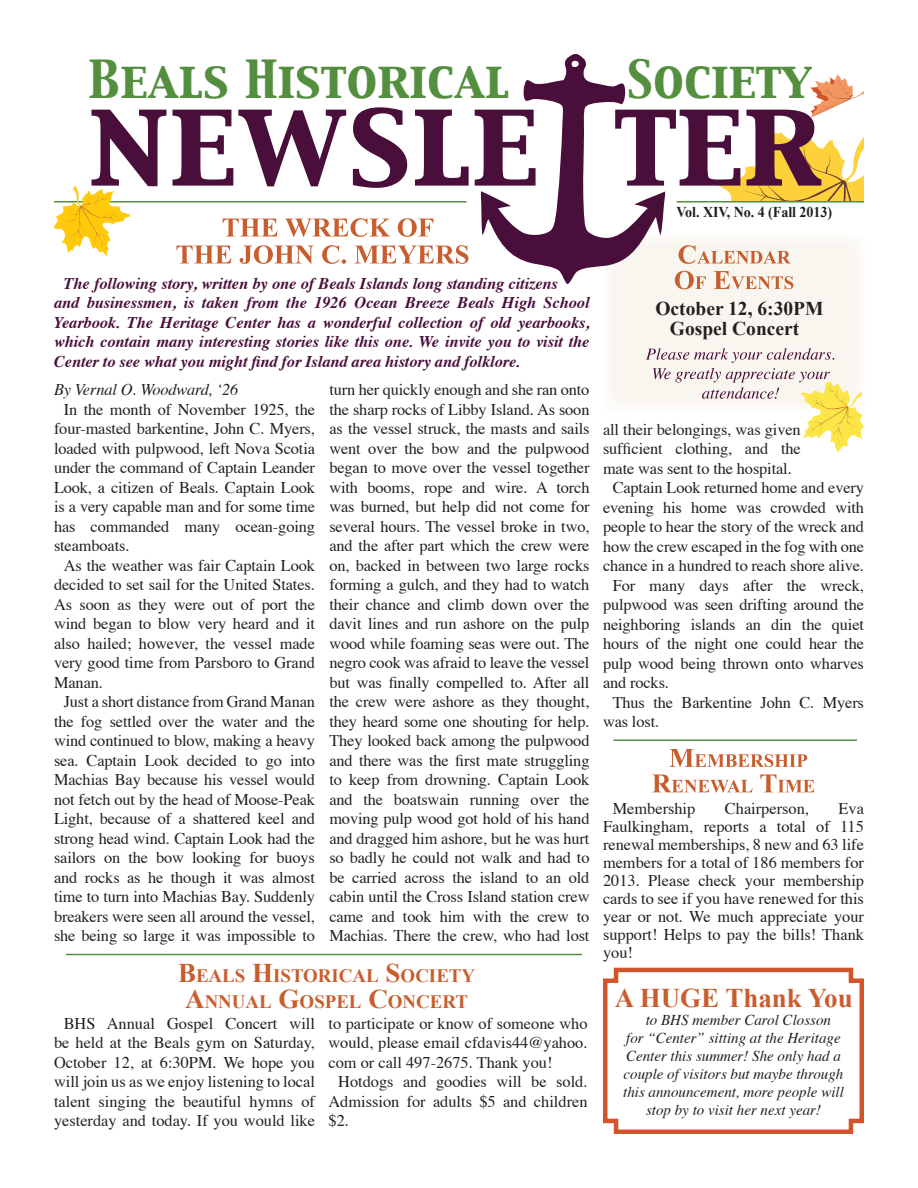
<style>
.page{position:relative;width:918px;height:1188px;background:#fff}
.page>*{position:absolute;margin:0;border:0;box-sizing:border-box;transform-origin:0 0}
.t1{font:46.5px "Capitals";color:#548e3f}
.t2{font:700 27px "Times New Roman";color:#c85d2e}
.t3{font:700 19.5px/19.5px "Times New Roman";color:#231f20;text-align:center}
.t4{font:700 18.9px/25.5px "Times New Roman";color:#c85d2e;text-align:center}
.t5{font:16.35px/19.5px "Times";letter-spacing:-.01em;color:#231f20;text-align:justify}
.t6{font:italic 700 16.35px/19.5px "Times";letter-spacing:-.005em;color:#490e3a}
.t7{font:italic 16.35px "Times";letter-spacing:-.01em;color:#231f20}
.t8{font:italic 15px "Times";color:#231f20}
.t9{font:700 15px "Times New Roman";letter-spacing:-.005em;color:#231f20;scale:.94 1}
.s1{font-size:27px}
</style>
<div class="page">
<svg style="left:723px;top:136px;width:141px;height:65px"></svg>
<svg style="left:603px;top:967px;width:261px;height:167px"></svg>
<svg style="left:481px;top:54px;width:184px;height:230px"></svg>
<svg style="left:92px;top:107px;width:729px;height:81px"></svg>
<hr style="left:54px;top:201px;width:412px;height:1px;background:#548e3f">
<hr style="left:676px;top:201px;width:188px;height:1px;background:#548e3f">
<svg style="left:675px;top:271px;width:118px;height:18px"></svg>
<svg style="left:679px;top:245px;width:112px;height:19px"></svg>
<hr style="left:66px;top:954px;width:516px;height:1px;background:#548e3f">
<svg style="left:177px;top:245px;width:291px;height:19px"></svg>
<svg style="left:223px;top:218px;width:210px;height:19px"></svg>
<svg style="left:810px;top:74px;width:54px;height:43px"></svg>
<svg style="left:54px;top:185px;width:77px;height:71px"></svg>
<svg style="left:652px;top:774px;width:162px;height:19px"></svg>
<svg style="left:669px;top:749px;width:138px;height:18px"></svg>
<hr style="left:613px;top:740px;width:244px;height:1px;background:#548e3f">
<svg style="left:646px;top:348px;width:218px;height:105px"></svg>
<h1 class="t1" style="left:88px;top:47px;width:423px">Beals Historical</h1>
<h1 class="t1" style="left:627px;top:47px;width:187px">Society</h1>
<p class="t9" style="left:676px;top:203px;width:167px">Vol. XIV, No. 4 (Fall 2013)</p>
<p class="t6" style="left:54px;top:272px;width:537px;text-indent:10px">The following story, written by one of Beals Islands long standing citizens<br>and businessmen, is taken from the 1926 Ocean Breeze Beals High School Yearbook. The Heritage Center has a wonderful collection of old yearbooks, which contain many interesting stories like this one. We invite you to visit the Center to see what you might find for Island area history and folklore.</p>
<p class="t7" style="left:54px;top:375px;width:186px">By Vernal O. Woodward, ‘26</p>
<p class="t5" style="left:64px;top:398px;width:253px">In the month of November 1925, the</p>
<p class="t5" style="left:54px;top:417px;width:262px">four-masted barkentine, John C. Myers,</p>
<p class="t5" style="left:54px;top:437px;width:263px">loaded with pulpwood, left Nova Scotia</p>
<p class="t5" style="left:54px;top:456px;width:263px">under the command of Captain Leander</p>
<p class="t5" style="left:54px;top:476px;width:263px">Look, a citizen of Beals. Captain Look</p>
<p class="t5" style="left:54px;top:495px;width:262px">is a very capable man and for some time</p>
<p class="t5" style="left:54px;top:515px;width:263px">has commanded many ocean-going</p>
<p class="t5" style="left:54px;top:534px;width:77px">steamboats.</p>
<p class="t5" style="left:64px;top:554px;width:253px">As the weather was fair Captain Look</p>
<p class="t5" style="left:54px;top:573px;width:262px">decided to set sail for the United States.</p>
<p class="t5" style="left:54px;top:593px;width:262px">As soon as they were out of port the</p>
<p class="t5" style="left:54px;top:612px;width:263px">wind began to blow very heard and it</p>
<p class="t5" style="left:54px;top:632px;width:262px">also hailed; however, the vessel made</p>
<p class="t5" style="left:54px;top:652px;width:262px">very good time from Parsboro to Grand</p>
<p class="t5" style="left:54px;top:671px;width:51px">Manan.</p>
<p class="t5" style="left:64px;top:691px;width:253px">Just a short distance from Grand Manan</p>
<p class="t5" style="left:54px;top:710px;width:262px">the fog settled over the water and the</p>
<p class="t5" style="left:54px;top:730px;width:263px">wind continued to blow, making a heavy</p>
<p class="t5" style="left:54px;top:749px;width:263px">sea. Captain Look decided to go into</p>
<p class="t5" style="left:54px;top:769px;width:263px">Machias Bay because his vessel would</p>
<p class="t5" style="left:54px;top:788px;width:263px">not fetch out by the head of Moose-Peak</p>
<p class="t5" style="left:54px;top:808px;width:263px">Light, because of a shattered keel and</p>
<p class="t5" style="left:54px;top:827px;width:263px">strong head wind. Captain Look had the</p>
<p class="t5" style="left:54px;top:847px;width:263px">sailors on the bow looking for buoys</p>
<p class="t5" style="left:54px;top:866px;width:263px">and rocks as he though it was almost</p>
<p class="t5" style="left:54px;top:886px;width:263px">time to turn into Machias Bay. Suddenly</p>
<p class="t5" style="left:54px;top:905px;width:262px">breakers were seen all around the vessel,</p>
<p class="t5" style="left:54px;top:925px;width:262px">she being so large it was impossible to</p>
<p class="t5" style="left:329px;top:379px;width:262px">turn her quickly enough and she ran onto the sharp rocks of Libby Island. As soon as the vessel struck, the masts and sails went over the bow and the pulpwood began to move over the vessel together with booms, rope and wire. A torch was burned, but help did not come for several hours. The vessel broke in two, and the after part which the crew were on, backed in between two large rocks forming a gulch, and they had to watch their chance and climb down over the davit lines and run ashore on the pulp wood while foaming seas were out. The negro cook was afraid to leave the vessel but was finally compelled to. After all the crew were ashore as they thought, they heard some one shouting for help.<br>They looked back among the pulpwood and there was the first mate struggling to keep from drowning. Captain Look and the boatswain running over the moving pulp wood got hold of his hand and dragged him ashore, but he was hurt so badly he could not walk and had to be carried across the island to an old cabin until the Cross Island station crew came and took him with the crew to Machias. There the crew, who had lost</p>
<p class="t4" style="left:178px;top:963px;width:299px"><span class="s1">B</span>EALS <span class="s1">H</span>ISTORICAL <span class="s1">S</span>OCIETY<br><span class="s1">A</span>NNUAL <span class="s1">G</span>OSPEL <span class="s1">C</span>ONCERT</p>
<p class="t5" style="left:54px;top:1012px;width:263px;text-align:center">BHS Annual Gospel Concert will be held at the Beals gym on Saturday, October 12, at 6:30PM. We hope you will join us as we enjoy listening to local talent singing the beautiful hymns of yesterday and today. If you would like</p>
<p class="t5" style="left:328px;top:1012px;width:261px">to participate or know of someone who</p>
<p class="t5" style="left:328px;top:1032px;width:261px">would, please email cfdavis44@yahoo.</p>
<p class="t5" style="left:328px;top:1051px;width:226px">com or call 497-2675. Thank you!</p>
<p class="t5" style="left:338px;top:1071px;width:251px">Hotdogs and goodies will be sold.</p>
<p class="t5" style="left:328px;top:1090px;width:261px">Admission for adults $5 and children</p>
<p class="t5" style="left:328px;top:1110px;width:22px">$2.</p>
<p class="t3" style="left:655px;top:299px;width:170px">October 12, 6:30PM<br>Gospel Concert</p>
<p class="t5" style="left:603px;top:418px;width:199px">all their belongings, was given</p>
<p class="t5" style="left:603px;top:438px;width:199px">sufficient clothing, and the</p>
<p class="t5" style="left:603px;top:457px;width:190px">mate was sent to the hospital.</p>
<p class="t5" style="left:613px;top:477px;width:253px">Captain Look returned home and every</p>
<p class="t5" style="left:603px;top:496px;width:263px">evening his home was crowded with</p>
<p class="t5" style="left:603px;top:516px;width:263px">people to hear the story of the wreck and</p>
<p class="t5" style="left:603px;top:535px;width:263px">how the crew escaped in the fog with one</p>
<p class="t5" style="left:603px;top:555px;width:263px">chance in a hundred to reach shore alive.</p>
<p class="t5" style="left:613px;top:574px;width:253px">For many days after the wreck,</p>
<p class="t5" style="left:603px;top:594px;width:262px">pulpwood was seen drifting around the</p>
<p class="t5" style="left:603px;top:613px;width:263px">neighboring islands an din the quiet</p>
<p class="t5" style="left:603px;top:633px;width:263px">hours of the night one could hear the</p>
<p class="t5" style="left:603px;top:652px;width:262px">pulp wood being thrown onto wharves</p>
<p class="t5" style="left:603px;top:672px;width:68px">and rocks.</p>
<p class="t5" style="left:613px;top:691px;width:253px">Thus the Barkentine John C. Myers</p>
<p class="t5" style="left:603px;top:711px;width:58px">was lost.</p>
<p class="t5" style="left:613px;top:797px;width:84px">Membership</p>
<p class="t5" style="left:725px;top:797px;width:86px">Chairperson,</p>
<p class="t5" style="left:603px;top:798px;width:263px;line-height:18px;text-indent:236px">Eva Faulkingham, reports a total of 115 renewal memberships, 8 new and 63 life members for a total of 186 members for 2013. Please check your membership cards to see if you have renewed for this year or not. We much appreciate your support! Helps to pay the bills! Thank you!</p>
<h2 class="t2" style="left:615px;top:982px;width:239px">A HUGE Thank You</h2>
<p class="t8" style="left:646px;top:1006px;width:187px">to BHS member Carol Closson</p>
<p class="t8" style="left:626px;top:1024px;width:216px">for “Center” sitting at the Heritage</p>
<p class="t8" style="left:626px;top:1042px;width:216px">Center this summer! She only had a</p>
<p class="t8" style="left:624px;top:1060px;width:221px">couple of visitors but maybe through</p>
<p class="t8" style="left:623px;top:1078px;width:222px">this announcement, more people will</p>
<p class="t8" style="left:646px;top:1096px;width:176px">stop by to visit her next year!</p>
</div>
